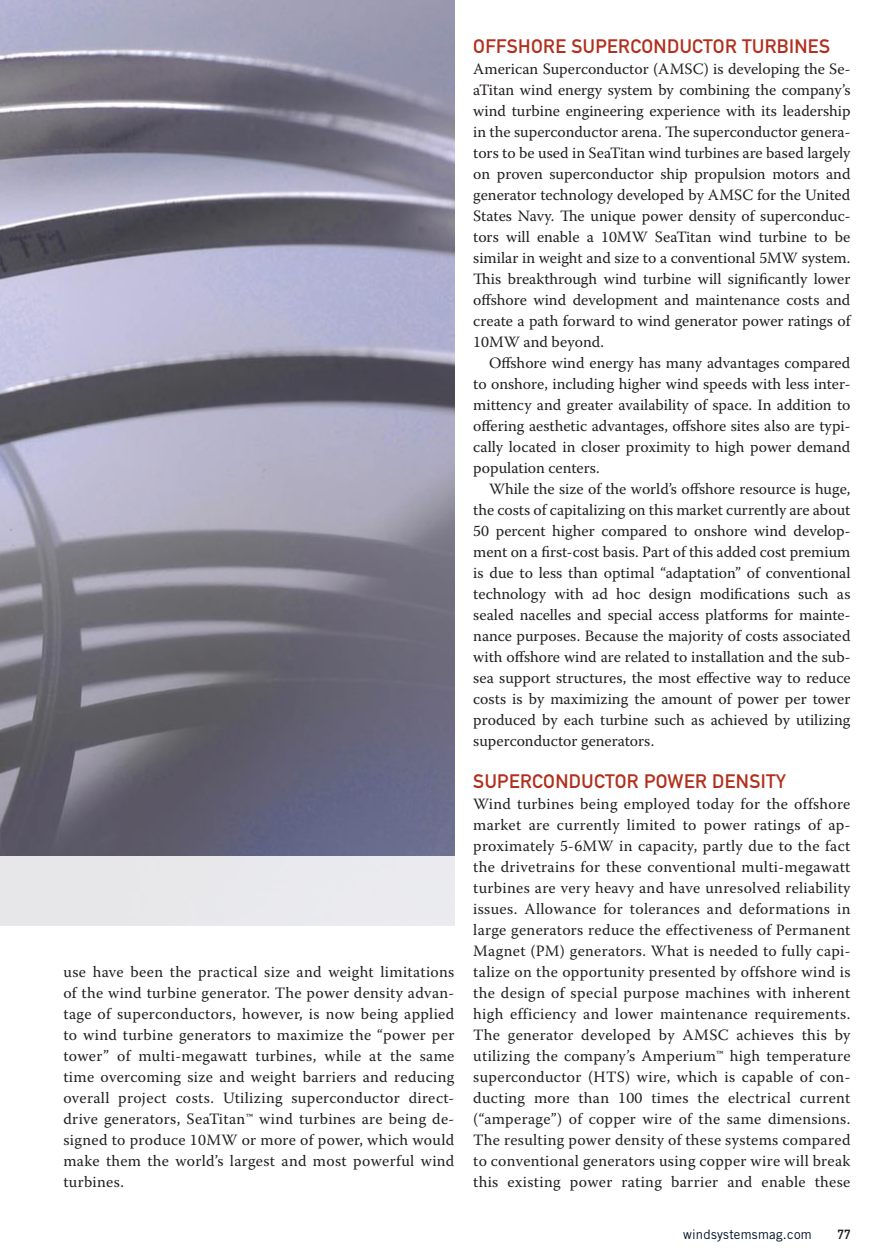
<style>
.page{position:relative;width:882px;height:1260px;background:#fff}
.page>*{position:absolute;margin:0;border:0;box-sizing:border-box;transform-origin:0 0}
.t1{font:19.25px "DIN Mittelschrift Alternate";letter-spacing:.02em;color:#b12f1c}
.t2{font:15.75px/21px "Warnock Pro";letter-spacing:.005em;color:#231f20;text-align:justify}
.t3{font:13.12px "Trade Gothic";letter-spacing:.02em;color:#000f24}
.t4{font:13.12px "DIN Mittelschrift Alternate";color:#231f20}
</style>
<div class="page">
<img style="left:0;top:0;width:454px;height:856px">
<div style="left:0;top:856px;width:454px;height:71px;background:#e8e8ec"></div>
<p class="t2" style="left:63px;top:961px;width:393px">use have been the practical size and weight limitations of the wind turbine generator. The power density advan&shy;tage of superconductors, however, is now being applied to wind turbine generators to maximize the “power per tower” of multi-megawatt turbines, while at the same time overcoming size and weight barriers and reducing overall project costs. Utilizing superconductor direct&shy;drive generators, SeaTitan™ wind turbines are being de&shy;signed to produce 10MW or more of power, which would make them the world’s largest and most powerful wind turbines.</p>
<p class="t1" style="left:473px;top:34px;width:12px">OFFS</p>
<p class="t1" style="left:518px;top:34px;width:311px">HORE SUPERCONDUCTOR TURBINES</p>
<p class="t2" style="left:473px;top:58px;width:379px">American Superconductor (AMSC) is developing the Se&shy;aTitan wind energy system by combining the company’s wind turbine engineering experience with its leadership in the superconductor arena. The superconductor genera&shy;tors to be used in SeaTitan wind turbines are based largely on proven superconductor ship propulsion motors and generator technology developed by AMSC for the United States Navy. The unique power density of superconduc&shy;tors will enable a 10MW SeaTitan wind turbine to be similar in weight and size to a conventional 5MW system.<br>This breakthrough wind turbine will significantly lower offshore wind development and maintenance costs and create a path forward to wind generator power ratings of 10MW and beyond.</p>
<p class="t2" style="left:473px;top:352px;width:379px;text-indent:16px">Offshore wind energy has many advantages compared to onshore, including higher wind speeds with less inter&shy;mittency and greater availability of space. In addition to offering aesthetic advantages, offshore sites also are typi&shy;cally located in closer proximity to high power demand population centers.</p>
<p class="t2" style="left:473px;top:478px;width:379px;text-indent:16px">While the size of the world’s offshore resource is huge, the costs of capitalizing on this market currently are about 50 percent higher compared to onshore wind develop&shy;ment on a first-cost basis. Part of this added cost premium is due to less than optimal “adaptation” of conventional technology with ad hoc design modifications such as sealed nacelles and special access platforms for mainte&shy;nance purposes. Because the majority of costs associated with offshore wind are related to installation and the sub&shy;sea support structures, the most effective way to reduce costs is by maximizing the amount of power per tower produced by each turbine such as achieved by utilizing superconductor generators.</p>
<p class="t1" style="left:473px;top:770px;width:314px">SUPERCONDUCTOR POWER DENSITY</p>
<p class="t2" style="left:473px;top:793px;width:379px">Wind turbines being employed today for the offshore market are currently limited to power ratings of ap&shy;proximately 5-6MW in capacity, partly due to the fact the drivetrains for these conventional multi-megawatt turbines are very heavy and have unresolved reliability issues. Allowance for tolerances and deformations in large generators reduce the effectiveness of Permanent Magnet (PM) generators. What is needed to fully capi&shy;talize on the opportunity presented by offshore wind is the design of special purpose machines with inherent high efficiency and lower maintenance requirements.<br>The generator developed by AMSC achieves this by utilizing the company’s Amperium™ high temperature superconductor (HTS) wire, which is capable of con&shy;ducting more than 100 times the electrical current (“amperage”) of copper wire of the same dimensions.<br>The resulting power density of these systems compared to conventional generators using copper wire will break this existing power rating barrier and enable these</p>
<p class="t3" style="left:683px;top:1226px;width:130px">windsystemsmag.com</p>
<p class="t4" style="left:838px;top:1226px;width:14px">77</p>
</div>
